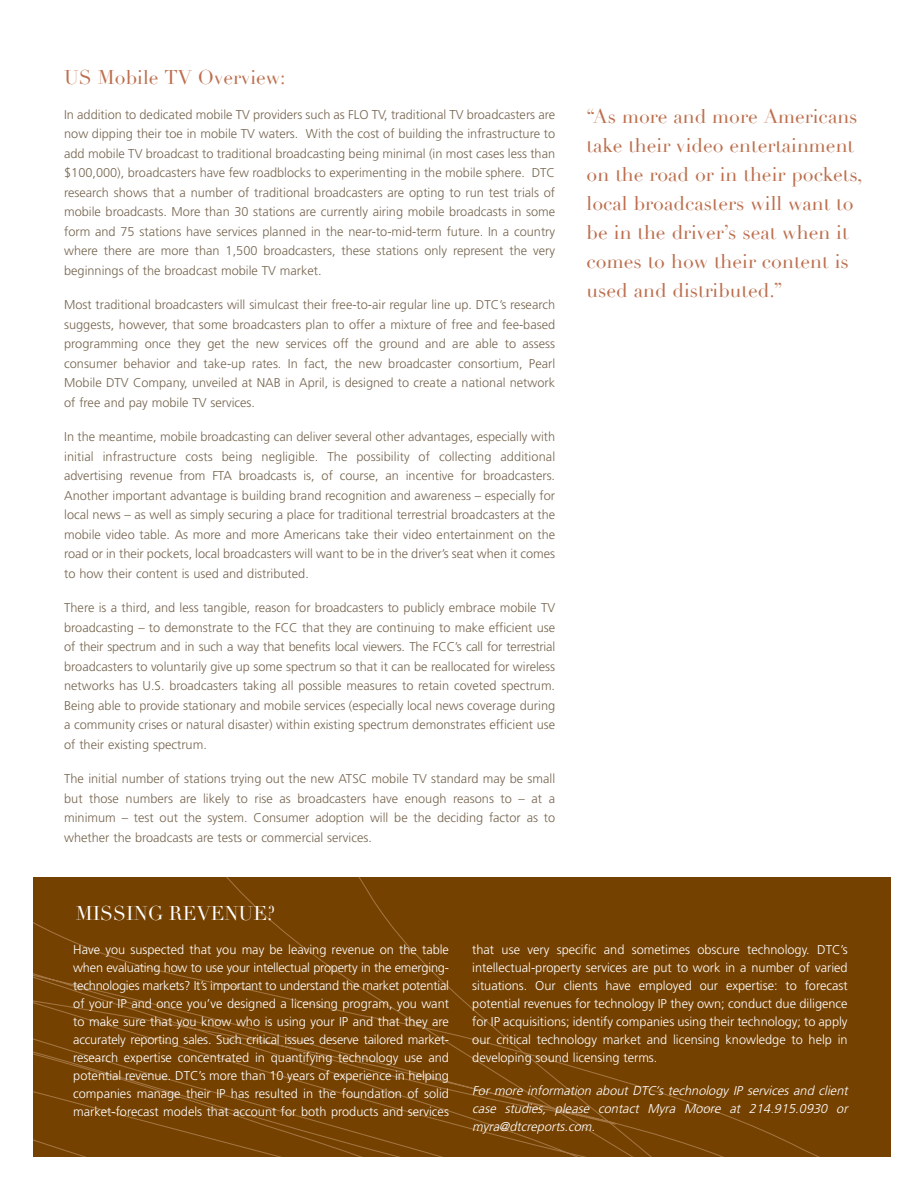
<style>
.page{position:relative;width:918px;height:1188px;background:#fff}
.page>*{position:absolute;margin:0;border:0;box-sizing:border-box;transform-origin:0 0}
.t1{font:19.5px/29px "Didot";color:#bc704f}
.t2{font:19.5px "Didot";color:#fff}
.t3{font:300 12.75px/19.5px "Frutiger";color:#76654f;text-align:justify}
.t4{font:300 12.75px/18px "Frutiger";color:#fff;text-align:justify}
.t5{font:italic 300 12.75px/18px "Frutiger";color:#fff;text-align:justify}
</style>
<div class="page">
<div style="left:33px;top:878px;width:857px;height:279px;background:#754100"></div>
<svg style="left:33px;top:878px;width:787px;height:279px"></svg>
<h1 class="t1" style="left:64px;top:63px;width:223px">US Mobile TV Overview:</h1>
<p class="t3" style="left:64px;top:105px;width:493px">In addition to dedicated mobile TV providers such as FLO TV, traditional TV broadcasters are now dipping their toe in mobile TV waters. With the cost of building the infrastructure to add mobile TV broadcast to traditional broadcasting being minimal (in most cases less than $100,000), broadcasters have few roadblocks to experimenting in the mobile sphere. DTC research shows that a number of traditional broadcasters are opting to run test trials of mobile broadcasts. More than 30 stations are currently airing mobile broadcasts in some form and 75 stations have services planned in the near-to-mid-term future. In a country where there are more than 1,500 broadcasters, these stations only represent the very beginnings of the broadcast mobile TV market.</p>
<p class="t3" style="left:64px;top:296px;width:493px">Most traditional broadcasters will simulcast their free-to-air regular line up. DTC’s research suggests, however, that some broadcasters plan to offer a mixture of free and fee-based programming once they get the new services off the ground and are able to assess consumer behavior and take-up rates. In fact, the new broadcaster consortium, Pearl Mobile DTV Company, unveiled at NAB in April, is designed to create a national network of free and pay mobile TV services.</p>
<p class="t3" style="left:64px;top:428px;width:493px">In the meantime, mobile broadcasting can deliver several other advantages, especially with initial infrastructure costs being negligible. The possibility of collecting additional advertising revenue from FTA broadcasts is, of course, an incentive for broadcasters.<br>Another important advantage is building brand recognition and awareness – especially for local news – as well as simply securing a place for traditional terrestrial broadcasters at the mobile video table. As more and more Americans take their video entertainment on the road or in their pockets, local broadcasters will want to be in the driver’s seat when it comes to how their content is used and distributed.</p>
<p class="t3" style="left:64px;top:599px;width:493px">There is a third, and less tangible, reason for broadcasters to publicly embrace mobile TV broadcasting – to demonstrate to the FCC that they are continuing to make efficient use of their spectrum and in such a way that benefits local viewers. The FCC’s call for terrestrial broadcasters to voluntarily give up some spectrum so that it can be reallocated for wireless networks has U.S. broadcasters taking all possible measures to retain coveted spectrum.<br>Being able to provide stationary and mobile services (especially local news coverage during a community crises or natural disaster) within existing spectrum demonstrates efficient use of their existing spectrum.</p>
<p class="t3" style="left:64px;top:770px;width:493px">The initial number of stations trying out the new ATSC mobile TV standard may be small but those numbers are likely to rise as broadcasters have enough reasons to – at a minimum – test out the system. Consumer adoption will be the deciding factor as to whether the broadcasts are tests or commercial services.</p>
<h1 class="t2" style="left:76px;top:902px;width:201px">MISSING REVENUE?</h1>
<h1 class="t1" style="left:587px;top:102px;width:277px">“As more and more Americans take their video entertainment on the road or in their pockets, local broadcasters will want to be in the driver’s seat when it comes to how their content is used and distributed.”</h1>
<p class="t4" style="left:73px;top:942px;width:377px">Have you suspected that you may be leaving revenue on the table when evaluating how to use your intellectual property in the emerging&shy;technologies markets? It’s important to understand the market potential of your IP and once you’ve designed a licensing program, you want to make sure that you know who is using your IP and that they are accurately reporting sales. Such critical issues deserve tailored market&shy;research expertise concentrated in quantifying technology use and potential revenue. DTC’s more than 10 years of experience in helping companies manage their IP has resulted in the foundation of solid market-forecast models that account for both products and services</p>
<p class="t4" style="left:472px;top:942px;width:377px">that use very specific and sometimes obscure technology. DTC’s intellectual-property services are put to work in a number of varied situations. Our clients have employed our expertise: to forecast potential revenues for technology IP they own; conduct due diligence for IP acquisitions; identify companies using their technology; to apply our critical technology market and licensing knowledge to help in developing sound licensing terms.</p>
<p class="t5" style="left:472px;top:1083px;width:379px">For more information about DTC’s technology IP services and client case studies, please contact Myra Moore at 214.915.0930 or myra@dtcreports.com.</p>
</div>
